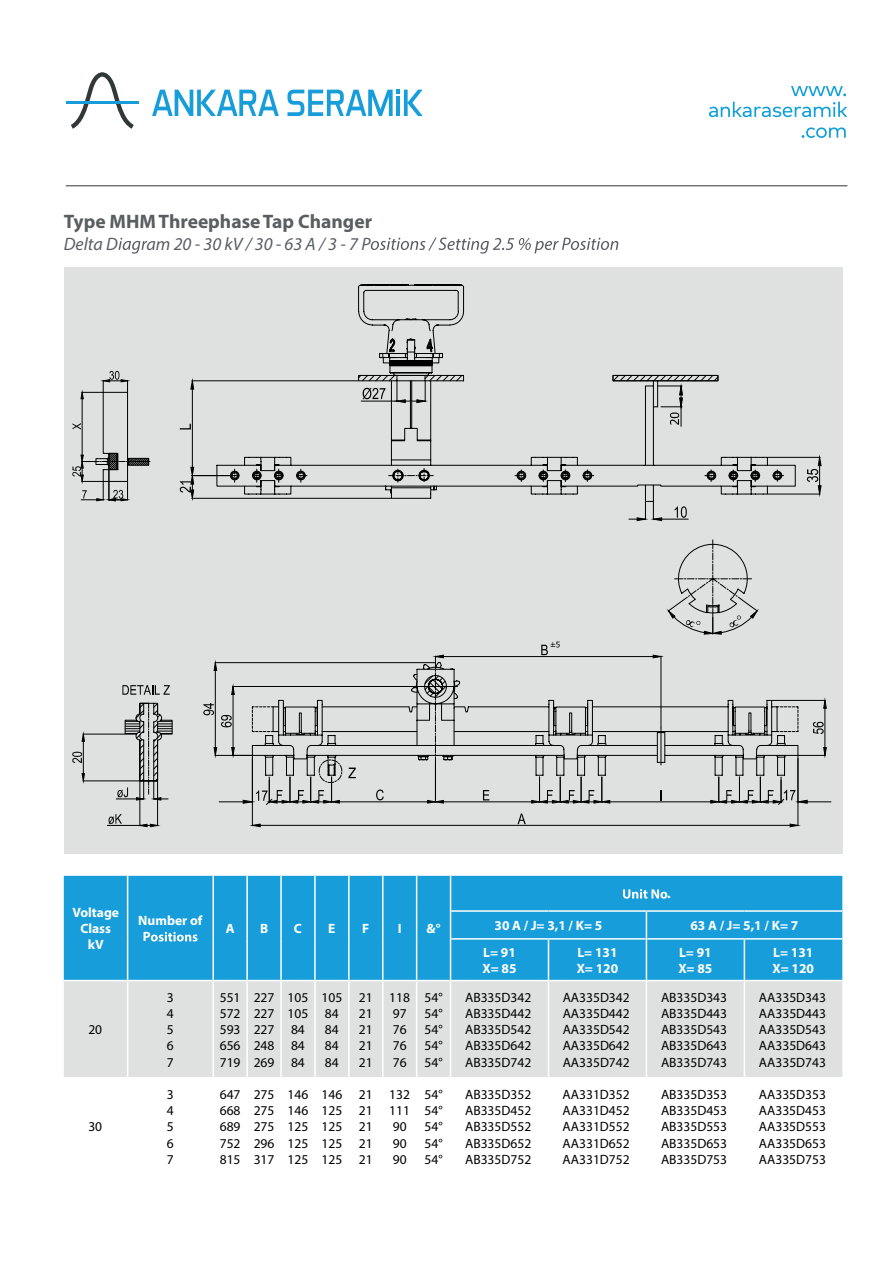
<style>
.page{position:relative;width:893px;height:1262px;background:#fff}
.page>*{position:absolute;margin:0;border:0;box-sizing:border-box;transform-origin:0 0}
.t1{font:700 19.5px "Myriad Pro";color:#595e61}
.t2{font:italic 18px "Myriad Pro";color:#595e61}
.t3{font:13.5px/16.2px "Myriad Pro";color:#000001;text-align:justify}
.t4{font:700 13.5px/16.2px "Myriad Pro";color:#fff}
</style>
<div class="page">
<div style="left:64px;top:267px;width:778px;height:586px;background:#dfe1e1"></div>
<svg style="left:672px;top:578px;width:86px;height:56px"></svg>
<svg style="left:103px;top:382px;width:648px;height:236px"></svg>
<svg style="left:101px;top:371px;width:19px;height:11px"></svg>
<svg style="left:72px;top:390px;width:78px;height:111px"></svg>
<svg style="left:629px;top:502px;width:59px;height:19px"></svg>
<hr style="left:767px;top:457px;width:53px;height:1px;background:#000001">
<hr style="left:767px;top:494px;width:53px;height:1px;background:#000001">
<svg style="left:806px;top:455px;width:15px;height:41px"></svg>
<hr style="left:192px;top:498px;width:199px;height:1px;background:#000001">
<svg style="left:180px;top:476px;width:14px;height:24px"></svg>
<svg style="left:216px;top:456px;width:580px;height:46px"></svg>
<svg style="left:230px;top:366px;width:552px;height:133px"></svg>
<svg style="left:252px;top:476px;width:9px;height:6px"></svg>
<svg style="left:274px;top:476px;width:9px;height:6px"></svg>
<svg style="left:296px;top:476px;width:11px;height:6px"></svg>
<svg style="left:228px;top:476px;width:11px;height:6px"></svg>
<svg style="left:108px;top:375px;width:676px;height:101px"></svg>
<svg style="left:358px;top:284px;width:106px;height:82px"></svg>
<hr style="left:252px;top:755px;width:1px;height:71px;background:#000001">
<hr style="left:797px;top:755px;width:1px;height:71px;background:#000001">
<hr style="left:260px;top:825px;width:530px;height:1px;background:#000001">
<svg style="left:250px;top:823px;width:10px;height:4px"></svg>
<svg style="left:789px;top:823px;width:10px;height:4px"></svg>
<svg style="left:517px;top:813px;width:8px;height:11px"></svg>
<svg style="left:203px;top:641px;width:628px;height:164px"></svg>
<hr style="left:83px;top:734px;width:42px;height:1px;background:#000001">
<hr style="left:83px;top:780px;width:57px;height:1px;background:#000001">
<hr style="left:83px;top:741px;width:1px;height:32px;background:#000001">
<svg style="left:82px;top:732px;width:3px;height:9px"></svg>
<svg style="left:82px;top:773px;width:3px;height:10px"></svg>
<svg style="left:72px;top:751px;width:10px;height:12px"></svg>
<hr style="left:157px;top:781px;width:1px;height:45px;background:#000001">
<hr style="left:140px;top:781px;width:1px;height:45px;background:#000001">
<hr style="left:107px;top:825px;width:33px;height:1px;background:#000001">
<svg style="left:138px;top:824px;width:21px;height:3px"></svg>
<svg style="left:109px;top:814px;width:13px;height:10px"></svg>
<svg style="left:116px;top:702px;width:57px;height:98px"></svg>
<svg style="left:122px;top:685px;width:48px;height:9px"></svg>
<svg style="left:118px;top:238px;width:29px;height:16px"></svg>
<svg style="left:371px;top:237px;width:247px;height:17px"></svg>
<div style="left:64px;top:875px;width:778px;height:104px;background:#179eda"></div>
<div style="left:64px;top:981px;width:778px;height:96px;background:#dfe1e1"></div>
<hr style="left:127px;top:875px;width:1px;height:36px;background:#fff">
<hr style="left:212px;top:875px;width:2px;height:36px;background:#fff">
<hr style="left:246px;top:875px;width:2px;height:36px;background:#fff">
<hr style="left:280px;top:875px;width:2px;height:36px;background:#fff">
<hr style="left:314px;top:875px;width:2px;height:36px;background:#fff">
<hr style="left:348px;top:875px;width:1px;height:36px;background:#fff">
<hr style="left:382px;top:875px;width:1px;height:36px;background:#fff">
<hr style="left:416px;top:875px;width:1px;height:36px;background:#fff">
<svg style="left:127px;top:911px;width:1px;height:28px"></svg>
<hr style="left:212px;top:911px;width:2px;height:28px;background:#fff">
<hr style="left:246px;top:911px;width:2px;height:28px;background:#fff">
<hr style="left:280px;top:911px;width:2px;height:28px;background:#fff">
<hr style="left:314px;top:911px;width:2px;height:28px;background:#fff">
<svg style="left:348px;top:911px;width:1px;height:28px"></svg>
<svg style="left:382px;top:911px;width:1px;height:28px"></svg>
<svg style="left:416px;top:911px;width:1px;height:28px"></svg>
<hr style="left:127px;top:939px;width:1px;height:40px;background:#fff">
<hr style="left:212px;top:939px;width:2px;height:40px;background:#fff">
<hr style="left:246px;top:939px;width:2px;height:40px;background:#fff">
<hr style="left:280px;top:939px;width:2px;height:40px;background:#fff">
<hr style="left:314px;top:939px;width:2px;height:40px;background:#fff">
<hr style="left:348px;top:939px;width:1px;height:40px;background:#fff">
<hr style="left:382px;top:939px;width:1px;height:40px;background:#fff">
<hr style="left:416px;top:939px;width:1px;height:40px;background:#fff">
<hr style="left:127px;top:981px;width:1px;height:96px;background:#fff">
<hr style="left:212px;top:981px;width:2px;height:96px;background:#fff">
<hr style="left:246px;top:981px;width:2px;height:96px;background:#fff">
<hr style="left:280px;top:981px;width:2px;height:96px;background:#fff">
<hr style="left:314px;top:981px;width:2px;height:96px;background:#fff">
<hr style="left:348px;top:981px;width:1px;height:96px;background:#fff">
<hr style="left:382px;top:981px;width:1px;height:96px;background:#fff">
<hr style="left:416px;top:981px;width:1px;height:96px;background:#fff">
<hr style="left:451px;top:910px;width:97px;height:1px;background:#fff">
<hr style="left:548px;top:910px;width:98px;height:1px;background:#fff">
<hr style="left:646px;top:910px;width:98px;height:1px;background:#fff">
<hr style="left:744px;top:910px;width:98px;height:1px;background:#fff">
<hr style="left:451px;top:938px;width:97px;height:1px;background:#fff">
<hr style="left:548px;top:938px;width:97px;height:1px;background:#fff">
<hr style="left:647px;top:938px;width:97px;height:1px;background:#fff">
<hr style="left:744px;top:938px;width:98px;height:1px;background:#fff">
<hr style="left:450px;top:875px;width:1px;height:36px;background:#fff">
<svg style="left:450px;top:911px;width:1px;height:28px"></svg>
<hr style="left:645px;top:911px;width:2px;height:28px;background:#fff">
<hr style="left:450px;top:939px;width:1px;height:41px;background:#fff">
<hr style="left:547px;top:939px;width:2px;height:41px;background:#fff">
<hr style="left:645px;top:939px;width:2px;height:41px;background:#fff">
<hr style="left:743px;top:939px;width:2px;height:41px;background:#fff">
<hr style="left:450px;top:980px;width:1px;height:97px;background:#fff">
<hr style="left:547px;top:980px;width:2px;height:97px;background:#fff">
<hr style="left:645px;top:980px;width:2px;height:97px;background:#fff">
<hr style="left:743px;top:980px;width:2px;height:97px;background:#fff">
<svg style="left:151px;top:932px;width:46px;height:9px"></svg>
<svg style="left:623px;top:889px;width:44px;height:9px"></svg>
<svg style="left:801px;top:127px;width:44px;height:11px"></svg>
<svg style="left:709px;top:102px;width:138px;height:15px"></svg>
<svg style="left:791px;top:86px;width:55px;height:10px"></svg>
<svg style="left:71px;top:72px;width:63px;height:57px"></svg>
<hr style="left:66px;top:102px;width:73px;height:2px;background:#179eda">
<svg style="left:152px;top:90px;width:127px;height:26px"></svg>
<svg style="left:287px;top:90px;width:135px;height:26px"></svg>
<hr style="left:396px;top:97px;width:4px;height:19px;background:#179eda">
<hr style="left:66px;top:185px;width:781px;height:1px;background:#323738">
<h1 class="t1" style="left:64px;top:209px;width:310px">Type MHM Threephase Tap Changer</h1>
<h2 class="t2" style="left:64px;top:233px;width:56px">Delta D</h2>
<h2 class="t2" style="left:146px;top:233px;width:225px">am 20 - 30 kV / 30 - 63 A / 3 - 7 P</h2>
<p class="t4" style="left:72px;top:904px;width:48px;text-align:center">Voltage<br>Class kV</p>
<p class="t4" style="left:143px;top:912px;width:61px;text-indent:-5px">Number of<br>P</p>
<p class="t4" style="left:226px;top:920px;width:10px">A</p>
<p class="t4" style="left:260px;top:920px;width:10px">B</p>
<p class="t4" style="left:294px;top:920px;width:10px">C</p>
<p class="t4" style="left:328px;top:920px;width:9px">E</p>
<p class="t4" style="left:362px;top:920px;width:9px">F</p>
<p class="t4" style="left:398px;top:920px;width:5px">I</p>
<p class="t4" style="left:426px;top:920px;width:15px">&amp;°</p>
<p class="t4" style="left:667px;top:885px;width:5px">.</p>
<p class="t4" style="left:494px;top:917px;width:109px">30 A / J= 3,1 / K= 5</p>
<p class="t4" style="left:690px;top:917px;width:109px">63 A / J= 5,1 / K= 7</p>
<p class="t4" style="left:482px;top:943px;width:36px">L= 91<br>X= 85</p>
<p class="t4" style="left:576px;top:943px;width:43px">L= 131<br>X= 120</p>
<p class="t4" style="left:678px;top:943px;width:36px">L= 91<br>X= 85</p>
<p class="t4" style="left:772px;top:943px;width:43px">L= 131<br>X= 120</p>
<p class="t3" style="left:88px;top:1021px;width:15px">20</p>
<p class="t3" style="left:88px;top:1118px;width:15px">30</p>
<p class="t3" style="left:167px;top:989px;width:8px">3<br>4<br>5<br>6<br>7</p>
<p class="t3" style="left:220px;top:989px;width:22px">551<br>572<br>593<br>656<br>719</p>
<p class="t3" style="left:254px;top:989px;width:22px">227<br>227<br>227<br>248<br>269</p>
<p class="t3" style="left:287px;top:989px;width:22px;text-align:left">105<br>105<br>84<br>84<br>84</p>
<p class="t3" style="left:321px;top:989px;width:22px;text-align:left">105<br>84<br>84<br>84<br>84</p>
<p class="t3" style="left:359px;top:989px;width:15px">21<br>21<br>21<br>21<br>21</p>
<p class="t3" style="left:389px;top:989px;width:22px;text-align:left">118<br>97<br>76<br>76<br>76</p>
<p class="t3" style="left:424px;top:989px;width:20px">54° 54° 54° 54° 54°</p>
<p class="t3" style="left:465px;top:989px;width:68px">AB335D342<br>AB335D442<br>AB335D542<br>AB335D642<br>AB335D742</p>
<p class="t3" style="left:562px;top:989px;width:69px">AA335D342<br>AA335D442<br>AA335D542<br>AA335D642<br>AA335D742</p>
<p class="t3" style="left:661px;top:989px;width:68px">AB335D343<br>AB335D443<br>AB335D543<br>AB335D643<br>AB335D743</p>
<p class="t3" style="left:759px;top:989px;width:69px">AA335D343<br>AA335D443<br>AA335D543<br>AA335D643<br>AA335D743</p>
<p class="t3" style="left:167px;top:1086px;width:8px">3<br>4<br>5<br>6<br>7</p>
<p class="t3" style="left:220px;top:1086px;width:22px">647<br>668<br>689<br>752<br>815</p>
<p class="t3" style="left:254px;top:1086px;width:22px">275<br>275<br>275<br>296<br>317</p>
<p class="t3" style="left:287px;top:1086px;width:22px">146<br>146<br>125<br>125<br>125</p>
<p class="t3" style="left:321px;top:1086px;width:22px">146<br>125<br>125<br>125<br>125</p>
<p class="t3" style="left:359px;top:1086px;width:15px">21<br>21<br>21<br>21<br>21</p>
<p class="t3" style="left:389px;top:1086px;width:22px;text-align:left">132<br>111<br>90<br>90<br>90</p>
<p class="t3" style="left:424px;top:1086px;width:20px">54° 54° 54° 54° 54°</p>
<p class="t3" style="left:465px;top:1086px;width:68px">AB335D352<br>AB335D452<br>AB335D552<br>AB335D652<br>AB335D752</p>
<p class="t3" style="left:562px;top:1086px;width:69px">AA331D352<br>AA331D452<br>AA331D552<br>AA331D652<br>AA331D752</p>
<p class="t3" style="left:661px;top:1086px;width:68px">AB335D353<br>AB335D453<br>AB335D553<br>AB335D653<br>AB335D753</p>
<p class="t3" style="left:759px;top:1086px;width:69px">AA335D353<br>AA335D453<br>AA335D553<br>AA335D653<br>AA335D753</p>
</div>
